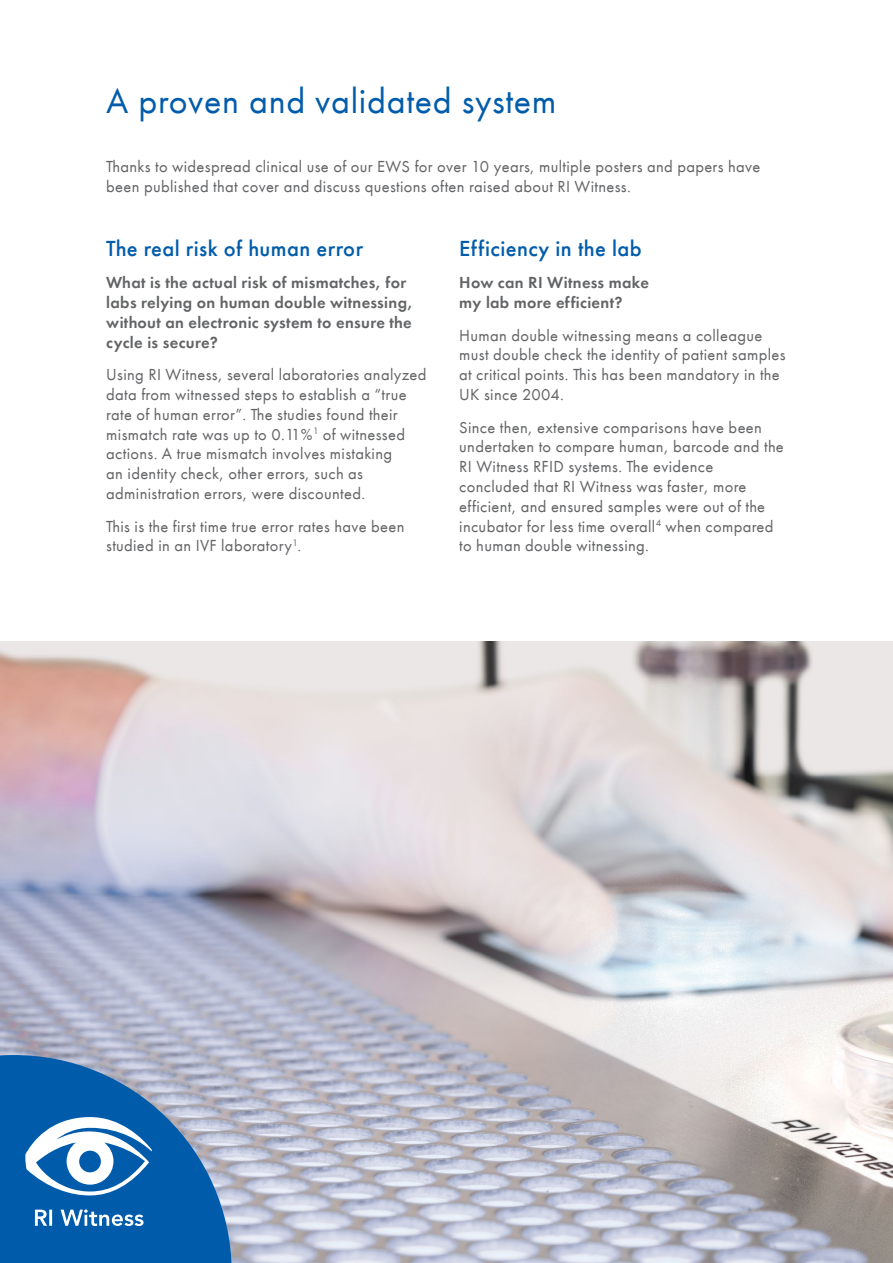
<style>
.page{position:relative;width:893px;height:1263px;background:#fff}
.page>*{position:absolute;margin:0;border:0;box-sizing:border-box;transform-origin:0 0}
.t1{font:36px "Futura PT";letter-spacing:.02em;color:#005cab}
.t2{font:500 22.5px "Futura PT";letter-spacing:.02em;color:#005cab}
.t3{font:16.5px/19.8px "Futura PT";letter-spacing:.02em;color:#636466}
.t4{font:600 16.5px/19.8px "Futura PT";letter-spacing:.02em;color:#636466}
</style>
<div class="page">
<img style="left:0;top:641px;width:893px;height:622px">
<svg style="left:0;top:1054px;width:232px;height:209px;background:#3476b3"></svg>
<svg style="left:25px;top:1117px;width:127px;height:79px"></svg>
<svg style="left:35px;top:1209px;width:109px;height:17px"></svg>
<h1 class="t1" style="left:106px;top:79px;width:452px">A proven and validated system</h1>
<p class="t3" style="left:106px;top:156px;width:655px">Thanks to widespread clinical use of our EWS for over 10 years, multiple posters and papers have been published that cover and discuss questions often raised about RI Witness.</p>
<h2 class="t2" style="left:106px;top:235px;width:258px">The real risk of human error</h2>
<p class="t4" style="left:106px;top:273px;width:308px">What is the actual risk of mismatches, for labs relying on human double witnessing, without an electronic system to ensure the cycle is secure?</p>
<p class="t3" style="left:106px;top:365px;width:322px">Using RI Witness, several laboratories analyzed data from witnessed steps to establish a “true rate of human error”. The studies found their mismatch rate was up to 0.11%<sup>1</sup> of witnessed actions. A true mismatch involves mistaking<br>an identity check, other errors, such as administration errors, were discounted.</p>
<p class="t3" style="left:106px;top:516px;width:300px">This is the first time true error rates have been studied in an IVF laboratory<sup>1</sup>.</p>
<h2 class="t2" style="left:459px;top:235px;width:184px">Efficiency in the lab</h2>
<p class="t4" style="left:459px;top:273px;width:191px">How can RI Witness make my lab more efficient?</p>
<p class="t3" style="left:459px;top:325px;width:328px">Human double witnessing means a colleague must double check the identity of patient samples at critical points. This has been mandatory in the UK since 2004.</p>
<p class="t3" style="left:459px;top:417px;width:326px">Since then, extensive comparisons have been undertaken to compare human, barcode and the RI Witness RFID systems. The evidence concluded that RI Witness was faster, more efficient, and ensured samples were out of the incubator for less time overall<sup>4</sup> when compared to human double witnessing.</p>
</div>
